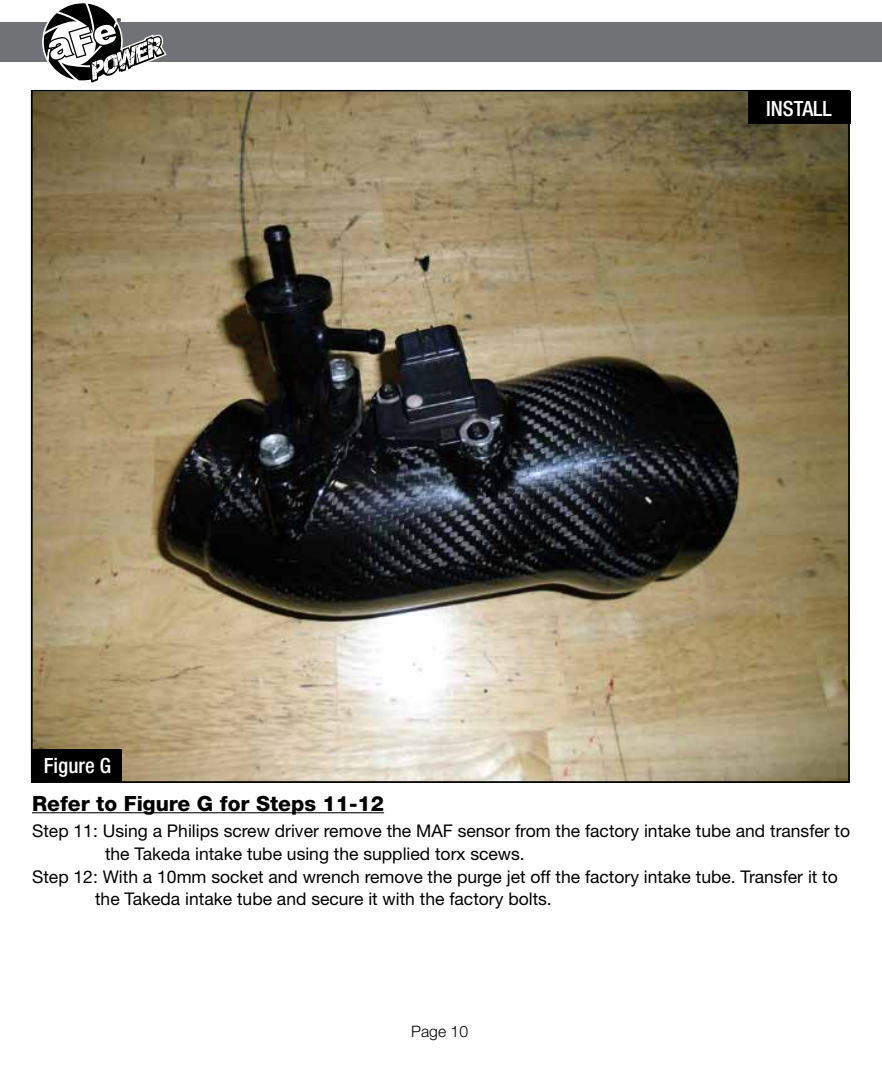
<style>
.page{position:relative;width:882px;height:1071px;background:#fff}
.page>*{position:absolute;margin:0;border:0;box-sizing:border-box;transform-origin:0 0}
.t1{font:800 21px "Helvetica Neue";color:#000}
.t2{font:500 condensed 21px "Helvetica Neue";color:#fff}
.t3{font:17.5px "Helvetica Neue";color:#000}
.t4{font:300 15.75px "Helvetica Neue";color:#000}
.t5{font:8.75px "Myriad";color:#000}
</style>
<div class="page">
<img style="left:34px;top:93px;width:813px;height:687px">
<hr style="left:32px;top:812px;width:352px;height:1px;background:#000">
<div style="left:32px;top:749px;width:90px;height:33px;background:#000"></div>
<div style="left:748px;top:91px;width:102px;height:33px;background:#000"></div>
<div style="left:0;top:23px;width:882px;height:39px;background:#717275"></div>
<svg style="left:43px;top:3px;width:124px;height:80px"></svg>
<p class="t5" style="left:117px;top:17px;width:6px">®</p>
<p class="t2" style="left:44px;top:753px;width:69px">Figure G</p>
<p class="t2" style="left:766px;top:96px;width:67px">INSTALL</p>
<p class="t1" style="left:32px;top:791px;width:353px">Refer to Figure G for Steps 11-12</p>
<p class="t3" style="left:32px;top:820px;width:820px">Step 11: Using a Philips screw driver remove the MAF sensor from the factory intake tube and transfer to</p>
<p class="t3" style="left:105px;top:843px;width:421px">the Takeda intake tube using the supplied torx scews.</p>
<p class="t3" style="left:32px;top:866px;width:807px">Step 12: With a 10mm socket and wrench remove the purge jet off the factory intake tube. Transfer it to</p>
<p class="t3" style="left:95px;top:889px;width:458px">the Takeda intake tube and secure it with the factory bolts.</p>
<p class="t4" style="left:411px;top:1022px;width:58px">Page 10</p>
</div>
